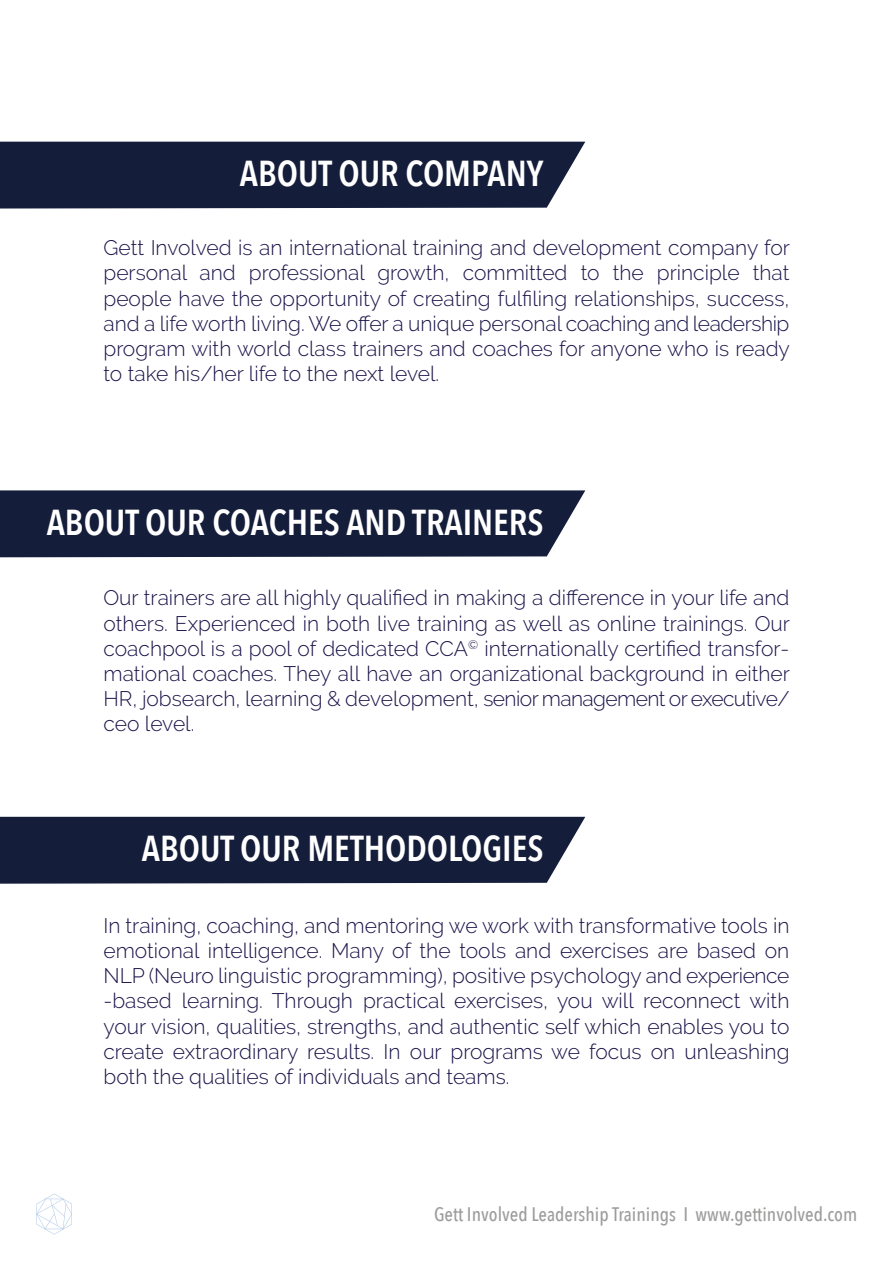
<style>
.page{position:relative;width:893px;height:1263px;background:#fff}
.page>*{position:absolute;margin:0;border:0;box-sizing:border-box;transform-origin:0 0}
.t1{font:600 36px "Avenir Next Condensed";color:#fff}
.t2{font:300 21px/25.2px "Raleway";color:#1a1449;text-align:justify}
.t3{font:500 19.5px "Avenir Next Condensed";color:#9d9d9c}
</style>
<div class="page">
<div style="left:0;top:142px;width:585px;height:67px;background:#141d3a"></div>
<div style="left:0;top:490px;width:585px;height:67px;background:#141d3a"></div>
<svg style="left:37px;top:1193px;width:35px;height:41px"></svg>
<div style="left:0;top:817px;width:585px;height:67px;background:#141d3a"></div>
<h1 class="t1" style="left:240px;top:142px;width:305px">ABOUT OUR COMPANY</h1>
<p class="t2" style="left:104px;top:235px;width:688px">Gett Involved is an international training and development company for personal and professional growth, committed to the principle that people have the opportunity of creating fulfiling relationships, success, and a life worth living. We offer a unique personal coaching and leadership program with world class trainers and coaches for anyone who is ready to take his/her life to the next level.</p>
<h1 class="t1" style="left:47px;top:491px;width:498px">ABOUT OUR COACHES AND TRAINERS</h1>
<p class="t2" style="left:104px;top:585px;width:688px">Our trainers are all highly qualified in making a difference in your life and others. Experienced in both live training as well as online trainings. Our coachpool is a pool of dedicated CCA<sup>©</sup> internationally certified transfor&shy;mational coaches. They all have an organizational background in either HR, jobsearch, learning &amp; development, senior management or executive/ ceo level.</p>
<h1 class="t1" style="left:142px;top:817px;width:403px">ABOUT OUR METHODOLOGIES</h1>
<p class="t2" style="left:104px;top:913px;width:687px">In training, coaching, and mentoring we work with transformative tools in emotional intelligence. Many of the tools and exercises are based on NLP (Neuro linguistic programming), positive psychology and experience -based learning. Through practical exercises, you will reconnect with your vision, qualities, strengths, and authentic self which enables you to create extraordinary results. In our programs we focus on unleashing both the qualities of individuals and teams.</p>
<p class="t3" style="left:434px;top:1202px;width:425px">Gett Involved Leadership Trainings I www.gettinvolved.com</p>
</div>
